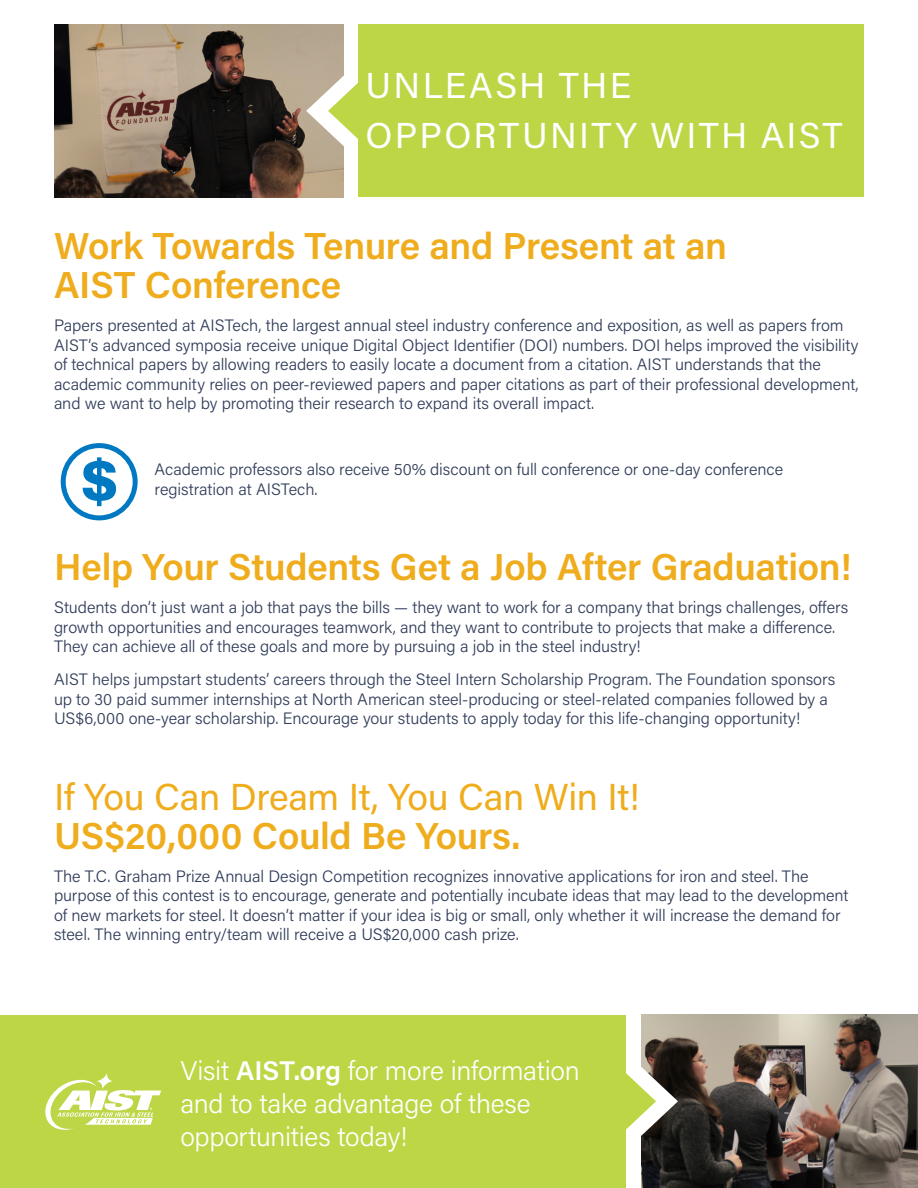
<style>
.page{position:relative;width:918px;height:1188px;background:#fff}
.page>*{position:absolute;margin:0;border:0;box-sizing:border-box;transform-origin:0 0}
.Body{font:600 37.5px/39px "Acumin Pro";letter-spacing:-.01em;color:#efac1c}
.Body-2{font:37.5px/39px "Acumin Pro";letter-spacing:-.01em;color:#efac1c}
.Paragraph_Style_1{font:36px/49.5px "Acumin Pro";letter-spacing:.065em;color:#fff}
.Headers{font:300 27px/33px "Acumin Pro";letter-spacing:-.01em;color:#fff}
.Body-3{font:300 16.5px/19.5px "Acumin Pro";letter-spacing:-.005em;color:#303c59}
.s1{font-weight:600}
</style>
<div class="page">
<img style="left:641px;top:1015px;width:277px;height:173px">
<img style="left:54px;top:24px;width:289px;height:173px">
<svg style="left:295px;top:48px;width:63px;height:126px"></svg>
<div style="left:358px;top:24px;width:506px;height:173px;background:#bcd646"></div>
<svg style="left:626px;top:1038px;width:63px;height:126px"></svg>
<div style="left:0;top:1015px;width:626px;height:173px;background:#bcd646"></div>
<svg style="left:45px;top:1073px;width:116px;height:57px"></svg>
<svg style="left:61px;top:443px;width:77px;height:77px"></svg>
<p class="Paragraph_Style_1" style="left:366px;top:59px;width:479px">UNLEASH THE<br>OPPORTUNITY WITH AIST</p>
<p class="Body" style="left:54px;top:225px;width:675px">Work Towards Tenure and Present at an<br>AIST Conference</p>
<p class="Body-3" style="left:54px;top:315px;width:806px">Papers presented at AISTech, the largest annual steel industry conference and exposition, as well as papers from AIST’s advanced symposia receive unique Digital Object Identifier (DOI) numbers. DOI helps improved the visibility of technical papers by allowing readers to easily locate a document from a citation. AIST understands that the academic community relies on peer-reviewed papers and paper citations as part of their professional development, and we want to help by promoting their research to expand its overall impact.</p>
<p class="Body-3" style="left:155px;top:459px;width:630px">Academic professors also receive 50% discount on full conference or one-day conference registration at AISTech.</p>
<p class="Body" style="left:54px;top:546px;width:799px">Help Your Students Get a Job After Graduation!</p>
<p class="Body-3" style="left:54px;top:597px;width:796px">Students don’t just want a job that pays the bills — they want to work for a company that brings challenges, offers growth opportunities and encourages teamwork, and they want to contribute to projects that make a difference.<br>They can achieve all of these goals and more by pursuing a job in the steel industry!</p>
<p class="Body-3" style="left:54px;top:669px;width:783px">AIST helps jumpstart students’ careers through the Steel Intern Scholarship Program. The Foundation sponsors up to 30 paid summer internships at North American steel-producing or steel-related companies followed by a<br>US$6,000 one-year scholarship. Encourage your students to apply today for this life-changing opportunity!</p>
<p class="Body-2" style="left:54px;top:776px;width:587px">If You Can Dream It, You Can Win It!<br><span class="s1">US$20,000 Could Be Yours.</span></p>
<p class="Body-3" style="left:54px;top:866px;width:796px">The T.C. Graham Prize Annual Design Competition recognizes innovative applications for iron and steel. The purpose of this contest is to encourage, generate and potentially incubate ideas that may lead to the development of new markets for steel. It doesn’t matter if your idea is big or small, only whether it will increase the demand for steel. The winning entry/team will receive a US$20,000 cash prize.</p>
<p class="Headers" style="left:180px;top:1053px;width:401px">Visit <span class="s1">AIST.org</span> for more information and to take advantage of these opportunities today!</p>
</div>
